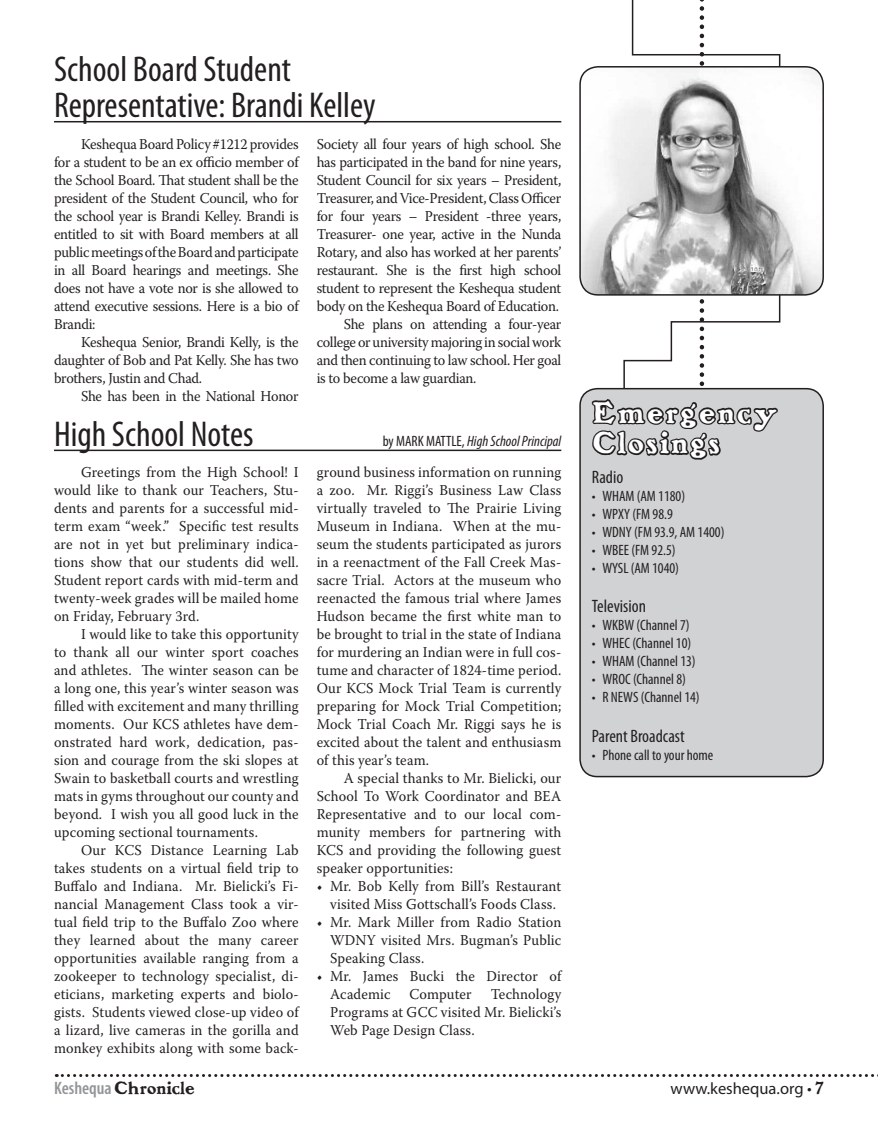
<style>
.page{position:relative;width:878px;height:1148px;background:#fff}
.page>*{position:absolute;margin:0;border:0;box-sizing:border-box;transform-origin:0 0}
.t1{font:condensed 36px/36px "Myriad Pro";color:#231f20}
.t2{font:25.5px/30.6px "Bostonia";letter-spacing:.09em;color:#fff}
.t3{font:condensed 18px "Myriad Pro";color:#231f20}
.t4{font:16.5px "Myriad Pro";color:#231f20}
.t5{font:15px/18px "Warnock Pro";letter-spacing:-.015em;color:#231f20;text-align:justify;scale:.95 1}
.t6{font:condensed 15px "Myriad Pro";color:#231f20}
.t7{font:15px/18px "Warnock Pro";letter-spacing:.01em;color:#231f20;text-align:center;scale:.95 1}
.t8{font:italic condensed 15px "Myriad Pro";color:#231f20}
.t9{font:15px "Bostonia";color:#231f20}
.s1{font-style:normal}
.s2{font-family:"Myriad Pro";font-weight:600;font-stretch:condensed;font-size:18px;color:#939598}
.s3{font-family:"Bostonia";font-size:15px}
</style>
<div class="page">
<svg style="left:56px;top:1074px;width:822px;height:3px"></svg>
<svg style="left:579px;top:387px;width:245px;height:389px;background:#c9cacc"></svg>
<svg style="left:590px;top:0;width:190px;height:722px"></svg>
<hr style="left:54px;top:449px;width:507px;height:2px;background:#231f20">
<hr style="left:54px;top:121px;width:507px;height:1px;background:#231f20">
<svg style="left:579px;top:65px;width:245px;height:230px"></svg>
<h1 class="t1" style="left:54px;top:52px;width:323px">School Board Student<br>Representative: Brandi Kelley</h1>
<p class="t5" style="left:54px;top:135px;width:259px;text-indent:27px">Keshequa Board Policy #1212 provides for a student to be an ex officio member of the School Board. That student shall be the president of the Student Council, who for the school year is Brandi Kelley. Brandi is entitled to sit with Board members at all public meetings of the Board and participate in all Board hearings and meetings. She does not have a vote nor is she allowed to attend executive sessions. Here is a bio of Brandi:</p>
<p class="t5" style="left:54px;top:333px;width:259px;text-indent:27px">Keshequa Senior, Brandi Kelly, is the daughter of Bob and Pat Kelly. She has two brothers, Justin and Chad.</p>
<p class="t5" style="left:81px;top:387px;width:230px">She has been in the National Honor</p>
<h1 class="t1" style="left:54px;top:416px;width:201px">High School Notes</h1>
<p class="t5" style="left:54px;top:463px;width:259px;text-indent:27px">Greetings from the High School! I would like to thank our Teachers, Stu&shy;dents and parents for a successful mid&shy;term exam “week.” Specific test results are not in yet but preliminary indica&shy;tions show that our students did well.<br>Student report cards with mid-term and twenty-week grades will be mailed home on Friday, February 3rd.</p>
<p class="t5" style="left:54px;top:625px;width:259px;text-indent:27px">I would like to take this opportunity to thank all our winter sport coaches and athletes. The winter season can be a long one, this year’s winter season was filled with excitement and many thrilling moments. Our KCS athletes have dem&shy;onstrated hard work, dedication, pas&shy;sion and courage from the ski slopes at Swain to basketball courts and wrestling mats in gyms throughout our county and beyond. I wish you all good luck in the upcoming sectional tournaments.</p>
<p class="t5" style="left:54px;top:841px;width:259px;text-indent:27px">Our KCS Distance Learning Lab takes students on a virtual field trip to Buffalo and Indiana. Mr. Bielicki’s Fi&shy;nancial Management Class took a vir&shy;tual field trip to the Buffalo Zoo where they learned about the many career opportunities available ranging from a zookeeper to technology specialist, di&shy;eticians, marketing experts and biolo&shy;gists. Students viewed close-up video of a lizard, live cameras in the gorilla and monkey exhibits along with some back-</p>
<p class="t5" style="left:316px;top:135px;width:259px">Society all four years of high school. She</p>
<p class="t5" style="left:316px;top:153px;width:259px">has participated in the band for nine years,</p>
<p class="t5" style="left:316px;top:171px;width:259px">Student Council for six years – President,</p>
<p class="t5" style="left:316px;top:189px;width:259px">Treasurer, and Vice-President, Class Officer</p>
<p class="t5" style="left:316px;top:207px;width:259px">for four years – President -three years,</p>
<p class="t5" style="left:316px;top:225px;width:259px">Treasurer- one year, active in the Nunda</p>
<p class="t5" style="left:316px;top:243px;width:259px">Rotary, and also has worked at her parents’</p>
<p class="t5" style="left:316px;top:261px;width:259px">restaurant. She is the first high school</p>
<p class="t5" style="left:316px;top:279px;width:259px">student to represent the Keshequa student</p>
<p class="t5" style="left:316px;top:297px;width:256px">body on the Keshequa Board of Education.</p>
<p class="t5" style="left:344px;top:315px;width:230px">She plans on attending a four-year</p>
<p class="t5" style="left:316px;top:333px;width:259px">college or university majoring in social work</p>
<p class="t5" style="left:316px;top:351px;width:259px">and then continuing to law school. Her goal</p>
<p class="t5" style="left:316px;top:369px;width:170px">is to become a law guardian.</p>
<p class="t8" style="left:383px;top:433px;width:180px"><span class="s1">by MARK MATTLE,</span> High School Principal</p>
<p class="t5" style="left:317px;top:463px;width:259px">ground business information on running a zoo. Mr. Riggi’s Business Law Class virtually traveled to The Prairie Living Museum in Indiana. When at the mu&shy;seum the students participated as jurors in a reenactment of the Fall Creek Mas&shy;sacre Trial. Actors at the museum who reenacted the famous trial where James Hudson became the first white man to be brought to trial in the state of Indiana for murdering an Indian were in full cos&shy;tume and character of 1824-time period.<br>Our KCS Mock Trial Team is currently preparing for Mock Trial Competition; Mock Trial Coach Mr. Riggi says he is excited about the talent and enthusiasm of this year’s team.</p>
<p class="t5" style="left:317px;top:769px;width:259px;text-indent:27px">A special thanks to Mr. Bielicki, our School To Work Coordinator and BEA Representative and to our local com&shy;munity members for partnering with KCS and providing the following guest speaker opportunities:</p>
<p class="t7" style="left:317px;top:877px;width:259px">• Mr. Bob Kelly from Bill’s Restaurant visited Miss Gottschall’s Foods Class.</p>
<p class="t5" style="left:330px;top:913px;width:245px;text-indent:-13px">• Mr. Mark Miller from Radio Station WDNY visited Mrs. Bugman’s Public Speaking Class.</p>
<p class="t7" style="left:330px;top:967px;width:245px;text-align:left;text-indent:-13px">• Mr. James Bucki the Director of<br>Academic</p>
<p class="t5" style="left:330px;top:985px;width:245px;text-indent:160px">Technology Programs at GCC visited Mr. Bielicki’s Web Page Design Class.</p>
<p class="t7" style="left:409px;top:985px;width:67px">Computer</p>
<h2 class="t2" style="left:593px;top:396px;width:186px">Emergency<br>Closings</h2>
<p class="t3" style="left:592px;top:467px;width:33px">Radio</p>
<p class="t6" style="left:592px;top:487px;width:95px">• WHAM (AM 1180)</p>
<p class="t6" style="left:592px;top:505px;width:82px">• WPXY (FM 98.9</p>
<p class="t6" style="left:592px;top:523px;width:134px">• WDNY (FM 93.9, AM 1400)</p>
<p class="t6" style="left:592px;top:541px;width:85px">• WBEE (FM 92.5)</p>
<p class="t6" style="left:592px;top:559px;width:89px">• WYSL (AM 1040)</p>
<p class="t3" style="left:592px;top:596px;width:56px">Television</p>
<p class="t6" style="left:592px;top:617px;width:99px">• WKBW (Channel 7)</p>
<p class="t6" style="left:592px;top:635px;width:101px">• WHEC (Channel 10)</p>
<p class="t6" style="left:592px;top:653px;width:105px">• WHAM (Channel 13)</p>
<p class="t6" style="left:592px;top:671px;width:96px">• WROC (Channel 8)</p>
<p class="t6" style="left:592px;top:689px;width:109px">• R NEWS (Channel 14)</p>
<p class="t3" style="left:592px;top:726px;width:94px">Parent Broadcast</p>
<p class="t6" style="left:592px;top:747px;width:123px">• Phone call to your home</p>
<p class="t9" style="left:54px;top:1076px;width:142px"><span class="s2">Keshequa</span> Chronicle</p>
<p class="t4" style="left:670px;top:1079px;width:155px">www.keshequa.org • <span class="s3">7</span></p>
</div>
